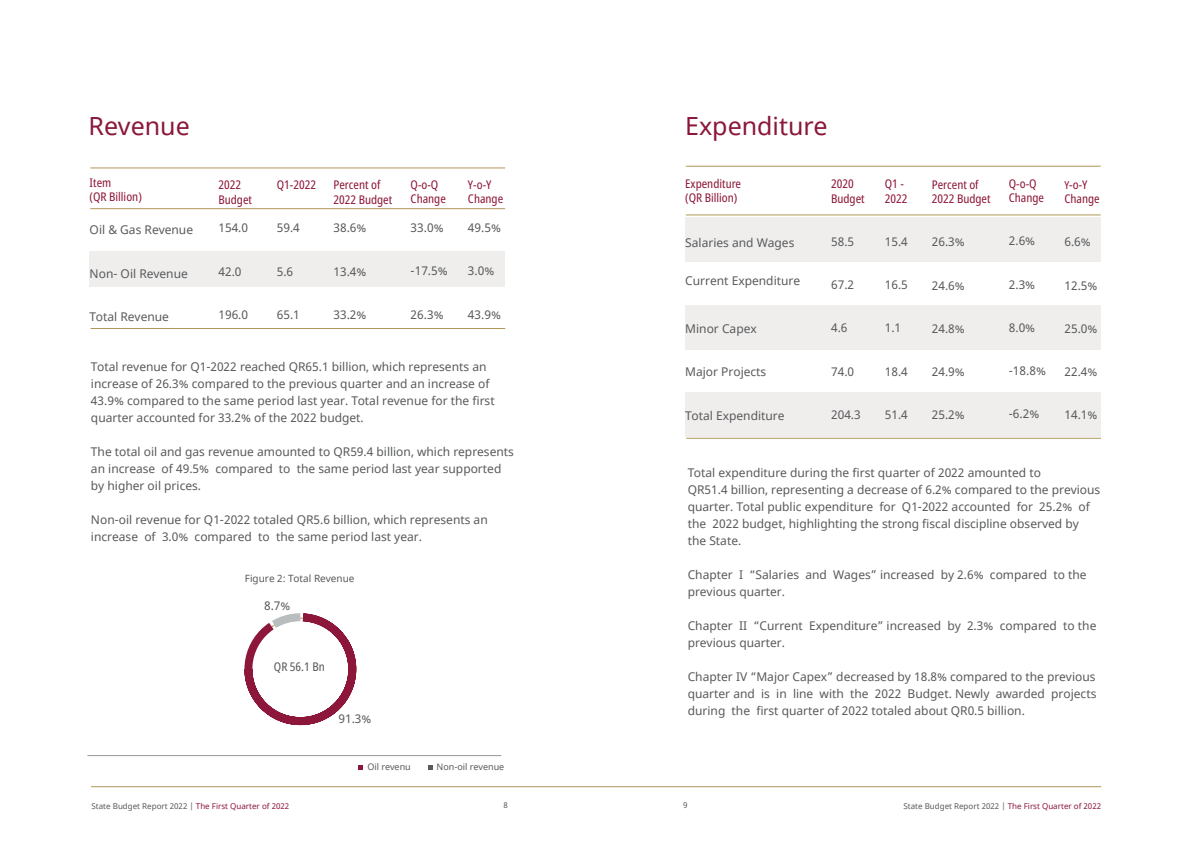
<style>
.page{position:relative;width:1191px;height:842px;background:#fff}
.page>*{position:absolute;margin:0;border:0;box-sizing:border-box;transform-origin:0 0}
.t1{font:25px "Noto Sans";color:#8a1739}
.t2{font:12px/17px "Noto Sans";color:#58595b}
.t3{font:condensed 12px/14.4px "Noto Sans";color:#8d1637}
.t4{font:condensed 12px "Noto Sans";color:#58595b}
.t5{font:10px "Noto Sans";color:#58595b}
.t6{font:9px "Noto Sans";color:#58595b}
.t7{font:8px "Noto Sans";color:#58595b}
.s1{font-size:11px}
.s2{color:#8a1739}
</style>
<div class="page">
<div style="left:685px;top:392px;width:415px;height:45px;background:#efeeed"></div>
<div style="left:685px;top:305px;width:415px;height:45px;background:#efeeed"></div>
<hr style="left:91px;top:786px;width:1010px;height:1px;background:#b29559">
<hr style="left:90px;top:168px;width:415px;height:1px;background:#b29559">
<hr style="left:90px;top:208px;width:415px;height:1px;background:#b29559">
<div style="left:90px;top:251px;width:415px;height:35px;background:#efeeed"></div>
<svg style="left:358px;top:765px;width:5px;height:4px"></svg>
<svg style="left:428px;top:765px;width:5px;height:5px"></svg>
<hr style="left:87px;top:755px;width:414px;height:1px;background:#989899">
<svg style="left:244px;top:613px;width:113px;height:113px"></svg>
<hr style="left:686px;top:166px;width:414px;height:1px;background:#b29559">
<hr style="left:686px;top:215px;width:414px;height:1px;background:#b29559">
<div style="left:685px;top:217px;width:415px;height:45px;background:#efeeed"></div>
<hr style="left:91px;top:328px;width:414px;height:1px;background:#b29559">
<hr style="left:686px;top:438px;width:415px;height:1px;background:#b29559">
<h1 class="t1" style="left:89px;top:109px;width:103px">Revenue</h1>
<p class="t3" style="left:90px;top:176px;width:54px">Item<br>(QR Billion)</p>
<p class="t2" style="left:90px;top:222px;width:105px">Oil &amp; Gas Revenue</p>
<p class="t2" style="left:90px;top:265px;width:100px">Non- Oil Revenue</p>
<p class="t2" style="left:90px;top:308px;width:81px">Total Revenue</p>
<p class="t3" style="left:218px;top:178px;width:35px">2022<br>Budget</p>
<p class="t2" style="left:218px;top:220px;width:31px">154.0</p>
<p class="t2" style="left:218px;top:263px;width:25px">42.0</p>
<p class="t2" style="left:218px;top:306px;width:31px">196.0</p>
<p class="t3" style="left:277px;top:178px;width:41px">Q1-2022</p>
<p class="t2" style="left:277px;top:220px;width:25px">59.4</p>
<p class="t2" style="left:277px;top:263px;width:18px">5.6</p>
<p class="t2" style="left:277px;top:306px;width:25px">65.1</p>
<p class="t3" style="left:333px;top:178px;width:60px">Percent of<br>2022 Budget</p>
<p class="t2" style="left:333px;top:220px;width:34px">38.6%</p>
<p class="t2" style="left:333px;top:263px;width:34px">13.4%</p>
<p class="t2" style="left:333px;top:306px;width:34px">33.2%</p>
<p class="t3" style="left:411px;top:178px;width:37px">Q-o-Q<br>Change</p>
<p class="t2" style="left:411px;top:220px;width:34px">33.0%</p>
<p class="t2" style="left:411px;top:263px;width:39px">-17.5%</p>
<p class="t2" style="left:411px;top:306px;width:34px">26.3%</p>
<p class="t3" style="left:468px;top:178px;width:37px">Y-o-Y<br>Change</p>
<p class="t2" style="left:468px;top:220px;width:34px">49.5%</p>
<p class="t2" style="left:468px;top:263px;width:28px">3.0%</p>
<p class="t2" style="left:468px;top:306px;width:34px">43.9%</p>
<p class="t2" style="left:91px;top:359px;width:405px">Total revenue for Q1-2022 reached QR65.1 billion, which represents an increase of 26.3% compared to the previous quarter and an increase of 43.9% compared to the same period last year. Total revenue for the first quarter accounted for 33.2% of the 2022 budget.</p>
<p class="t2" style="left:91px;top:444px;width:424px">The total oil and gas revenue amounted to QR59.4 billion, which represents an increase of 49.5% compared to the same period last year supported by higher oil prices.</p>
<p class="t2" style="left:91px;top:512px;width:398px">Non-oil revenue for Q1-2022 totaled QR5.6 billion, which represents an increase of 3.0% compared to the same period last year.</p>
<p class="t5" style="left:245px;top:572px;width:111px">Figure 2: Total Revenue</p>
<p class="t2" style="left:264px;top:597px;width:28px">8.7%</p>
<p class="t4" style="left:274px;top:658px;width:52px">QR 56.1 Bn</p>
<p class="t2" style="left:338px;top:711px;width:34px">91.3%</p>
<p class="t6" style="left:367px;top:760px;width:45px">Oil revenu</p>
<p class="t6" style="left:436px;top:760px;width:69px">Non-oil revenue</p>
<h1 class="t1" style="left:685px;top:109px;width:144px">Expenditure</h1>
<p class="t3" style="left:685px;top:177px;width:57px">Expenditure (QR Billion)</p>
<p class="t2" style="left:685px;top:234px;width:111px">Salaries and Wages</p>
<p class="t2" style="left:685px;top:273px;width:116px">Current Expenditure</p>
<p class="t2" style="left:685px;top:321px;width:73px">Minor Capex</p>
<p class="t2" style="left:685px;top:364px;width:83px">Major Projects</p>
<p class="t2" style="left:685px;top:407px;width:101px">Total Expenditure</p>
<p class="t3" style="left:831px;top:177px;width:35px">2020<br>Budget</p>
<p class="t2" style="left:831px;top:234px;width:25px">58.5</p>
<p class="t2" style="left:831px;top:277px;width:25px">67.2</p>
<p class="t2" style="left:831px;top:320px;width:18px">4.6</p>
<p class="t2" style="left:831px;top:363px;width:25px">74.0</p>
<p class="t2" style="left:831px;top:406px;width:31px">204.3</p>
<p class="t3" style="left:884px;top:177px;width:24px">Q1 -<br>2022</p>
<p class="t2" style="left:884px;top:234px;width:25px">15.4</p>
<p class="t2" style="left:884px;top:277px;width:25px">16.5</p>
<p class="t2" style="left:884px;top:320px;width:18px">1.1</p>
<p class="t2" style="left:884px;top:363px;width:25px">18.4</p>
<p class="t2" style="left:884px;top:406px;width:25px">51.4</p>
<p class="t3" style="left:931px;top:178px;width:60px">Percent of<br>2022 Budget</p>
<p class="t2" style="left:931px;top:234px;width:34px">26.3%</p>
<p class="t2" style="left:931px;top:277px;width:34px">24.6%</p>
<p class="t2" style="left:931px;top:320px;width:34px">24.8%</p>
<p class="t2" style="left:931px;top:364px;width:34px">24.9%</p>
<p class="t2" style="left:931px;top:407px;width:34px">25.2%</p>
<p class="t3" style="left:1009px;top:177px;width:37px">Q-o-Q<br>Change</p>
<p class="t2" style="left:1009px;top:233px;width:28px">2.6%</p>
<p class="t2" style="left:1009px;top:276px;width:28px">2.3%</p>
<p class="t2" style="left:1009px;top:319px;width:28px">8.0%</p>
<p class="t2" style="left:1009px;top:363px;width:39px">-18.8%</p>
<p class="t2" style="left:1009px;top:406px;width:32px">-6.2%</p>
<p class="t3" style="left:1064px;top:178px;width:37px"><span class="s1">Y</span>-o-Y<br>Change</p>
<p class="t2" style="left:1064px;top:234px;width:28px">6.6%</p>
<p class="t2" style="left:1064px;top:277px;width:34px">12.5%</p>
<p class="t2" style="left:1064px;top:320px;width:34px">25.0%</p>
<p class="t2" style="left:1064px;top:364px;width:34px">22.4%</p>
<p class="t2" style="left:1064px;top:407px;width:34px">14.1%</p>
<p class="t2" style="left:687px;top:464px;width:414px">Total expenditure during the first quarter of 2022 amounted to<br>QR51.4 billion, representing a decrease of 6.2% compared to the previous quarter. Total public expenditure for Q1-2022 accounted for 25.2% of the 2022 budget, highlighting the strong fiscal discipline observed by the State.</p>
<p class="t2" style="left:687px;top:566px;width:400px">Chapter I “Salaries and Wages” increased by 2.6% compared to the previous quarter.</p>
<p class="t2" style="left:687px;top:617px;width:410px">Chapter II “Current Expenditure” increased by 2.3% compared to the previous quarter.</p>
<p class="t2" style="left:687px;top:668px;width:410px;text-align:justify">Chapter IV “Major Capex” decreased by 18.8% compared to the previous quarter and is in line with the 2022 Budget. Newly awarded projects during the first quarter of 2022 totaled about QR0.5 billion.</p>
<p class="t7" style="left:92px;top:800px;width:199px">State Budget Report 2022 | <span class="s2">The First Quarter of 2022</span></p>
<p class="t7" style="left:503px;top:799px;width:6px">8</p>
<p class="t7" style="left:683px;top:799px;width:6px">9</p>
<p class="t7" style="left:903px;top:800px;width:199px">State Budget Report 2022 | <span class="s2">The First Quarter of 2022</span></p>
</div>
